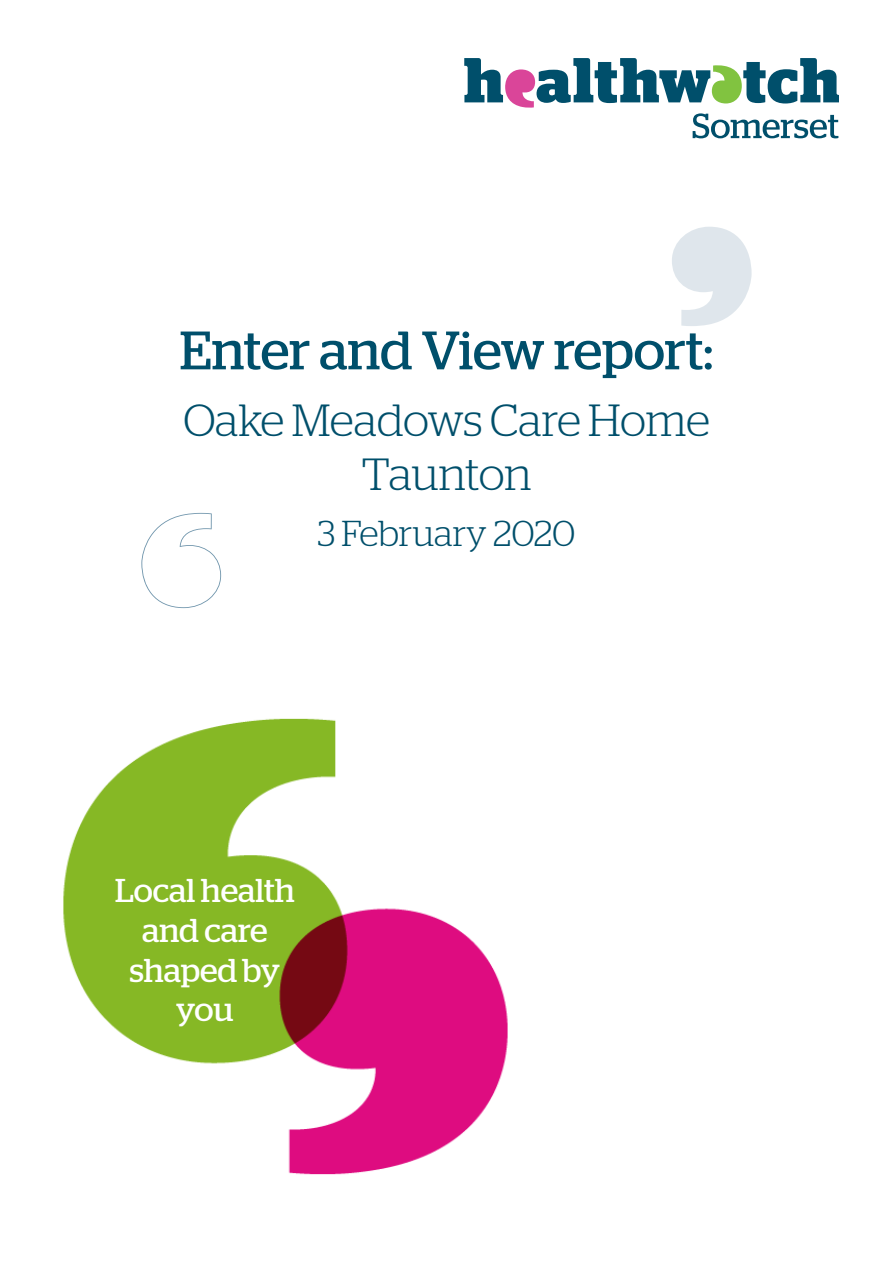
<style>
.page{position:relative;width:893px;height:1263px;background:#fff}
.page>*{position:absolute;margin:0;border:0;box-sizing:border-box;transform-origin:0 0}
.t1{font:54px "Stag";letter-spacing:-.005em;color:#004f6b}
.t2{font:300 45px "Stag";letter-spacing:-.015em;color:#004f6b}
.t3{font:300 36px "Stag";color:#004f6b}
.t4{font:33px/39.6px "Stag";color:#fff;text-align:center}
</style>
<div class="page">
<svg style="left:672px;top:227px;width:80px;height:99px"></svg>
<svg style="left:141px;top:513px;width:80px;height:95px"></svg>
<svg style="left:464px;top:58px;width:375px;height:80px"></svg>
<img style="left:63px;top:718px;width:445px;height:457px">
<p class="t1" style="left:180px;top:319px;width:535px">Enter and View report:</p>
<p class="t2" style="left:183px;top:395px;width:528px">Oake Meadows Care Home</p>
<p class="t2" style="left:361px;top:449px;width:171px">Taunton</p>
<p class="t3" style="left:318px;top:513px;width:259px">3 February 2020</p>
<p class="t4" style="left:115px;top:871px;width:181px">Local health and care shaped by you</p>
</div>
